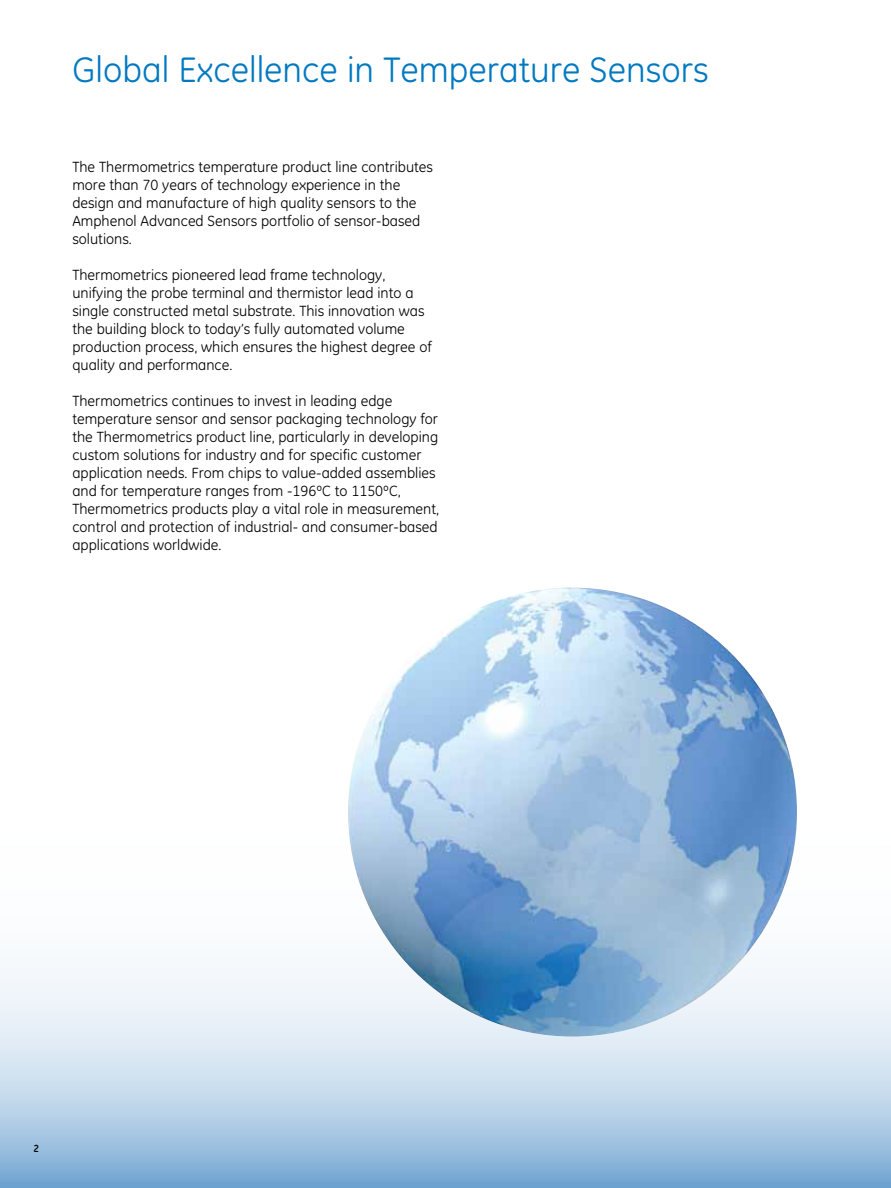
<style>
.page{position:relative;width:891px;height:1188px;background:#fff}
.page>*{position:absolute;margin:0;border:0;box-sizing:border-box;transform-origin:0 0}
.t1{font:36px "GE Inspira";color:#0079c1}
.t2{font:15px/18px "GE Inspira";color:#000}
.t3{font:700 10.5px "GE Inspira";color:#000}
</style>
<div class="page">
<svg style="left:0;top:660px;width:891px;height:528px"></svg>
<img style="left:348px;top:588px;width:449px;height:449px;border-radius:224px">
<h1 class="t1" style="left:72px;top:49px;width:638px">Global Excellence in Temperature Sensors</h1>
<p class="t2" style="left:72px;top:158px;width:362px">The Thermometrics temperature product line contributes more than 70 years of technology experience in the design and manufacture of high quality sensors to the Amphenol Advanced Sensors portfolio of sensor-based solutions.</p>
<p class="t2" style="left:72px;top:266px;width:361px">Thermometrics pioneered lead frame technology, unifying the probe terminal and thermistor lead into a single constructed metal substrate. This innovation was the building block to today’s fully automated volume production process, which ensures the highest degree of quality and performance.</p>
<p class="t2" style="left:72px;top:392px;width:368px">Thermometrics continues to invest in leading edge temperature sensor and sensor packaging technology for the Thermometrics product line, particularly in developing custom solutions for industry and for specific customer application needs. From chips to value-added assemblies and for temperature ranges from -196ºC to 1150ºC, Thermometrics products play a vital role in measurement, control and protection of industrial- and consumer-based applications worldwide.</p>
<p class="t3" style="left:33px;top:1142px;width:7px">2</p>
</div>
